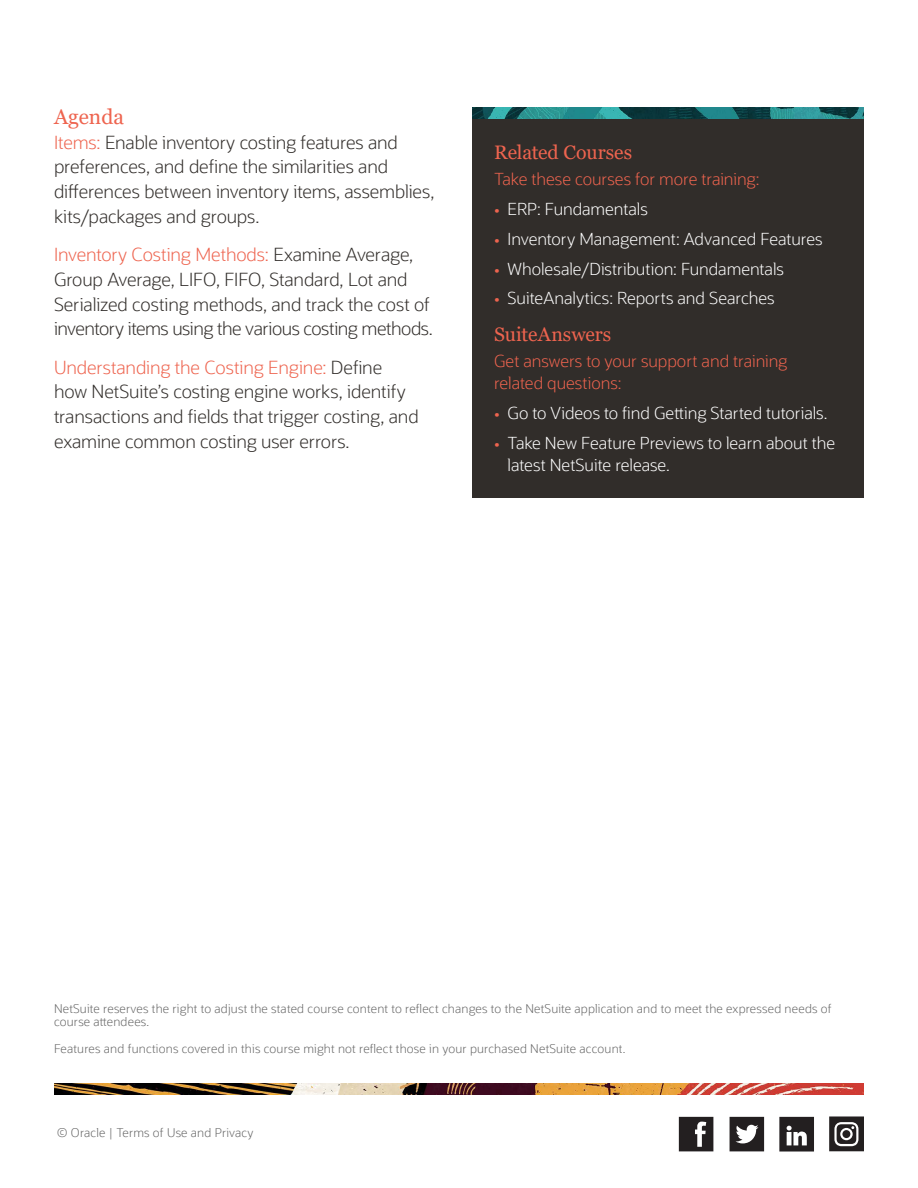
<style>
.page{position:relative;width:918px;height:1188px;background:#fff}
.page>*{position:absolute;margin:0;border:0;box-sizing:border-box;transform-origin:0 0}
.H2_Main_Body_Header{font:21px "Georgia";color:#ee644f}
.H3_sidebar_blue_head{font:19.5px "Georgia";letter-spacing:-.005em;color:#ee644f}
.Main_Body_2019{font:300 18px/24.8px "Oracle Sans";letter-spacing:-.01em;color:#312d2a}
.t1{font:300 16.5px/21.8px "Oracle Sans";letter-spacing:-.005em;color:#fff}
.Sidebar_text{font:300 16.5px/21.8px "Oracle Sans";letter-spacing:-.005em;color:#ee644f}
.About_NetSuite_small{font:300 12px/13.5px "Oracle Sans";letter-spacing:.015em;color:#666}
.s1{color:#ee644f}
.s2{font-weight:400;color:#ee644f}
</style>
<div class="page">
<svg style="left:829px;top:1116px;width:35px;height:35px"></svg>
<svg style="left:730px;top:1117px;width:34px;height:34px"></svg>
<img style="left:54px;top:1084px;width:810px;height:10px">
<div style="left:472px;top:117px;width:392px;height:381px;background:#312d2a"></div>
<img style="left:472px;top:108px;width:392px;height:10px">
<svg style="left:679px;top:1117px;width:34px;height:34px"></svg>
<svg style="left:779px;top:1117px;width:35px;height:35px"></svg>
<p class="H2_Main_Body_Header" style="left:54px;top:104px;width:71px">Agenda</p>
<p class="Main_Body_2019" style="left:54px;top:130px;width:382px"><span class="s1">Items:</span> Enable inventory costing features and preferences, and define the similarities and differences between inventory items, assemblies, kits/packages and groups.</p>
<p class="Main_Body_2019" style="left:54px;top:242px;width:380px"><span class="s1">Inventory Costing Methods:</span> Examine Average, Group Average, LIFO, FIFO, Standard, Lot and Serialized costing methods, and track the cost of inventory items using the various costing methods.</p>
<p class="Main_Body_2019" style="left:54px;top:355px;width:366px"><span class="s1">Understanding the Costing Engine:</span> Define how NetSuite’s costing engine works, identify transactions and fields that trigger costing, and examine common costing user errors.</p>
<p class="H3_sidebar_blue_head" style="left:494px;top:140px;width:140px">Related Courses</p>
<p class="Sidebar_text" style="left:494px;top:168px;width:267px">Take these courses for more training:</p>
<p class="t1" style="left:494px;top:198px;width:155px"><span class="s2">•</span> ERP: Fundamentals</p>
<p class="t1" style="left:494px;top:228px;width:330px"><span class="s2">•</span> Inventory Management: Advanced Features</p>
<p class="t1" style="left:494px;top:258px;width:291px"><span class="s2">•</span> Wholesale/Distribution: Fundamentals</p>
<p class="t1" style="left:494px;top:288px;width:282px"><span class="s2">•</span> SuiteAnalytics: Reports and Searches</p>
<p class="H3_sidebar_blue_head" style="left:494px;top:323px;width:119px">SuiteAnswers</p>
<p class="Sidebar_text" style="left:494px;top:351px;width:295px">Get answers to your support and training related questions:</p>
<p class="t1" style="left:494px;top:402px;width:335px"><span class="s2">•</span> Go to Videos to find Getting Started tutorials.</p>
<p class="t1" style="left:508px;top:432px;width:329px;text-indent:-14px"><span class="s2">•</span> Take New Feature Previews to learn about the latest NetSuite release.</p>
<p class="About_NetSuite_small" style="left:54px;top:1002px;width:779px">NetSuite reserves the right to adjust the stated course content to reflect changes to the NetSuite application and to meet the expressed needs of course attendees.</p>
<p class="About_NetSuite_small" style="left:54px;top:1042px;width:573px">Features and functions covered in this course might not reflect those in your purchased NetSuite account.</p>
<p class="About_NetSuite_small" style="left:57px;top:1126px;width:198px">© Oracle | Terms of Use and Privacy</p>
</div>
